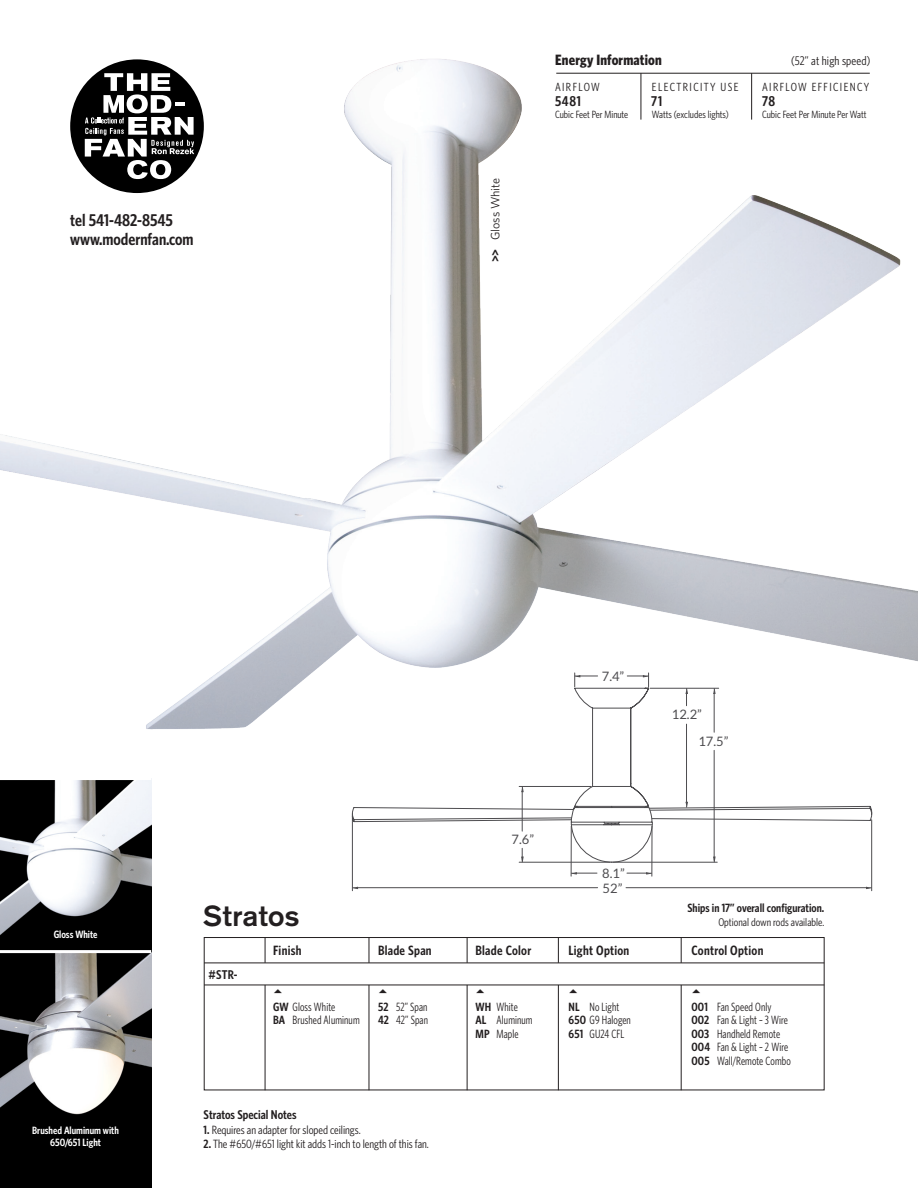
<style>
.page{position:relative;width:918px;height:1188px;background:#fff}
.page>*{position:absolute;margin:0;border:0;box-sizing:border-box;transform-origin:0 0}
.t1{font:700 28.5px "Akzidenz Grotesk";letter-spacing:.02em;color:#231f20}
.t2{font:600 17.1px/18.8px "Whitney Condensed";color:#231f20}
.t3{font:700 15px "Whitney Condensed";letter-spacing:.01em;color:#231f20}
.t4{font:600 14.25px "Whitney Condensed";letter-spacing:.05em;color:#231f20}
.t5{font:600 13.5px "Whitney Condensed";letter-spacing:.02em;color:#231f20}
.t6{font:13.05px/27.3px "Lato";color:#4d4c4f}
.t7{font:600 12.75px "Whitney Condensed";color:#231f20}
.t8{font:12.6px "Whitney Condensed";letter-spacing:.01em;color:#231f20}
.t9{font:12.15px "Whitney";color:#231f20}
.t10{font:12px/13.5px "Whitney Condensed";letter-spacing:.01em;color:#231f20;scale:.9 1}
.t11{font:12px "Whitney Condensed";letter-spacing:.01em;color:#231f20}
.t12{font:600 12px "Whitney Condensed";color:#231f20}
.t13{font:11.85px "Whitney Condensed";letter-spacing:.12em;color:#231f20}
.t14{font:11.25px "Whitney Condensed";color:#231f20}
.t15{font:600 10.65px/12px "Whitney Condensed";color:#fff;text-align:center}
.t16{font:10.5px "Whitney Condensed";color:#231f20}
.s1{font-weight:700}
.s2{font-weight:600}
</style>
<div class="page">
<img style="left:0;top:59px;width:918px;height:671px">
<hr style="left:265px;top:985px;width:1px;height:105px;background:#231f20">
<svg style="left:265px;top:939px;width:1px;height:24px"></svg>
<svg style="left:369px;top:939px;width:1px;height:24px"></svg>
<svg style="left:467px;top:939px;width:1px;height:24px"></svg>
<svg style="left:558px;top:939px;width:1px;height:24px"></svg>
<svg style="left:681px;top:939px;width:1px;height:24px"></svg>
<hr style="left:369px;top:985px;width:1px;height:105px;background:#231f20">
<hr style="left:558px;top:985px;width:1px;height:105px;background:#231f20">
<hr style="left:681px;top:985px;width:1px;height:105px;background:#231f20">
<div style="left:204px;top:937px;width:620px;height:153px;border:1px solid #231f20"></div>
<hr style="left:467px;top:985px;width:1px;height:105px;background:#231f20">
<hr style="left:204px;top:985px;width:620px;height:1px;background:#231f20">
<hr style="left:204px;top:963px;width:620px;height:1px;background:#231f20">
<div style="left:0;top:779px;width:151px;height:409px;background:#000"></div>
<img style="left:0;top:780px;width:151px;height:335px">
<hr style="left:0;top:777px;width:151px;height:3px;background:#fff">
<hr style="left:0;top:950px;width:151px;height:3px;background:#fff">
<div style="left:70px;top:59px;width:134px;height:134px;background:#000;border-radius:50%"></div>
<svg style="left:85px;top:73px;width:109px;height:106px"></svg>
<hr style="left:641px;top:73px;width:1px;height:47px;background:#231f20">
<hr style="left:556px;top:73px;width:314px;height:1px;background:#231f20">
<hr style="left:751px;top:73px;width:1px;height:47px;background:#231f20">
<hr style="left:522px;top:792px;width:1px;height:39px;background:#4d4c4f">
<hr style="left:519px;top:786px;width:72px;height:1px;background:#4d4c4f">
<svg style="left:521px;top:787px;width:3px;height:5px"></svg>
<svg style="left:352px;top:804px;width:520px;height:87px"></svg>
<svg style="left:866px;top:886px;width:6px;height:3px"></svg>
<svg style="left:352px;top:886px;width:6px;height:3px"></svg>
<svg style="left:571px;top:672px;width:148px;height:191px"></svg>
<h2 class="t2" style="left:70px;top:211px;width:125px">tel 541-482-8545 www.modernfan.com</h2>
<p class="t9" style="left:488px;top:262px;width:86px;rotate:-90deg"><span class="s1">&gt;&gt;</span> Gloss White</p>
<p class="t3" style="left:555px;top:51px;width:108px">Energy Information</p>
<p class="t8" style="left:791px;top:53px;width:81px">(52” at high speed)</p>
<p class="t13" style="left:555px;top:80px;width:19px">Airflow</p>
<p class="t4" style="left:555px;top:93px;width:28px">5481</p>
<p class="t16" style="left:555px;top:108px;width:75px">Cubic Feet Per Minute</p>
<p class="t13" style="left:652px;top:80px;width:13px">Electr</p>
<p class="t13" style="left:690px;top:80px;width:45px">icit y Use</p>
<p class="t4" style="left:651px;top:92px;width:12px">71</p>
<p class="t16" style="left:652px;top:108px;width:78px">Watts (excludes lights)</p>
<p class="t13" style="left:762px;top:80px;width:19px">Airflow</p>
<p class="t13" style="left:812px;top:80px;width:59px">Efficienc y</p>
<p class="t4" style="left:762px;top:92px;width:15px">78</p>
<p class="t16" style="left:762px;top:108px;width:106px">Cubic Feet Per Minute Per Watt</p>
<p class="t15" style="left:54px;top:928px;width:45px">Gloss White</p>
<p class="t15" style="left:32px;top:1125px;width:88px">Brushed Aluminum with<br>650/651 Light</p>
<h1 class="t1" style="left:204px;top:899px;width:97px">Stratos</h1>
<p class="t6" style="left:512px;top:826px;width:24px">7.6”</p>
<p class="t6" style="left:602px;top:663px;width:24px">7.4”</p>
<p class="t6" style="left:602px;top:859px;width:24px">8.1”</p>
<p class="t6" style="left:603px;top:875px;width:21px">52”</p>
<p class="t6" style="left:698px;top:700px;width:32px;text-indent:-27px">12.2”<br>17.5”</p>
<p class="t12" style="left:687px;top:901px;width:138px">Ships in 17” overall configuration.</p>
<p class="t14" style="left:718px;top:916px;width:107px">Optional down rods available.</p>
<p class="t7" style="left:209px;top:967px;width:30px">#STR-</p>
<p class="t5" style="left:273px;top:942px;width:30px">Finish</p>
<p class="t5" style="left:378px;top:942px;width:55px">Blade Span</p>
<p class="t5" style="left:476px;top:942px;width:57px">Blade Color</p>
<p class="t5" style="left:569px;top:942px;width:62px">Light Option</p>
<p class="t5" style="left:692px;top:942px;width:73px">Control Option</p>
<p class="t10" style="left:273px;top:1000px;width:71px"><span class="s2">GW</span> Gloss White</p>
<p class="t10" style="left:378px;top:1000px;width:56px"><span class="s2">52</span> 52” Span</p>
<p class="t10" style="left:476px;top:1000px;width:49px"><span class="s2">WH</span> White</p>
<p class="t10" style="left:569px;top:1000px;width:58px"><span class="s2">NL</span> No Light</p>
<p class="t10" style="left:692px;top:1000px;width:90px"><span class="s2">001</span> Fan Speed Only</p>
<p class="t10" style="left:273px;top:1013px;width:98px"><span class="s2">BA</span> Brushed Aluminum</p>
<p class="t10" style="left:378px;top:1013px;width:57px"><span class="s2">42</span> 42” Span</p>
<p class="t10" style="left:476px;top:1013px;width:65px"><span class="s2">AL</span> Aluminum</p>
<p class="t10" style="left:569px;top:1013px;width:71px"><span class="s2">650</span> G9 Halogen</p>
<p class="t10" style="left:692px;top:1013px;width:109px"><span class="s2">002</span> Fan &amp; Light – 3 Wire</p>
<p class="t10" style="left:476px;top:1027px;width:49px"><span class="s2">MP</span> Maple</p>
<p class="t10" style="left:569px;top:1027px;width:63px"><span class="s2">651</span> GU24 CFL</p>
<p class="t10" style="left:692px;top:1027px;width:112px"><span class="s2">003</span> Handheld Remote<br><span class="s2">004</span> Fan &amp; Light – 2 Wire<br><span class="s2">005</span> Wall/Remote Combo</p>
<p class="t7" style="left:204px;top:1108px;width:94px">Stratos Special Notes</p>
<p class="t11" style="left:204px;top:1123px;width:159px"><span class="s2">1.</span> Requires an adapter for sloped ceilings.</p>
<p class="t11" style="left:204px;top:1137px;width:227px"><span class="s2">2.</span> The #650/#651 light kit adds 1-inch to length of this fan.</p>
</div>
